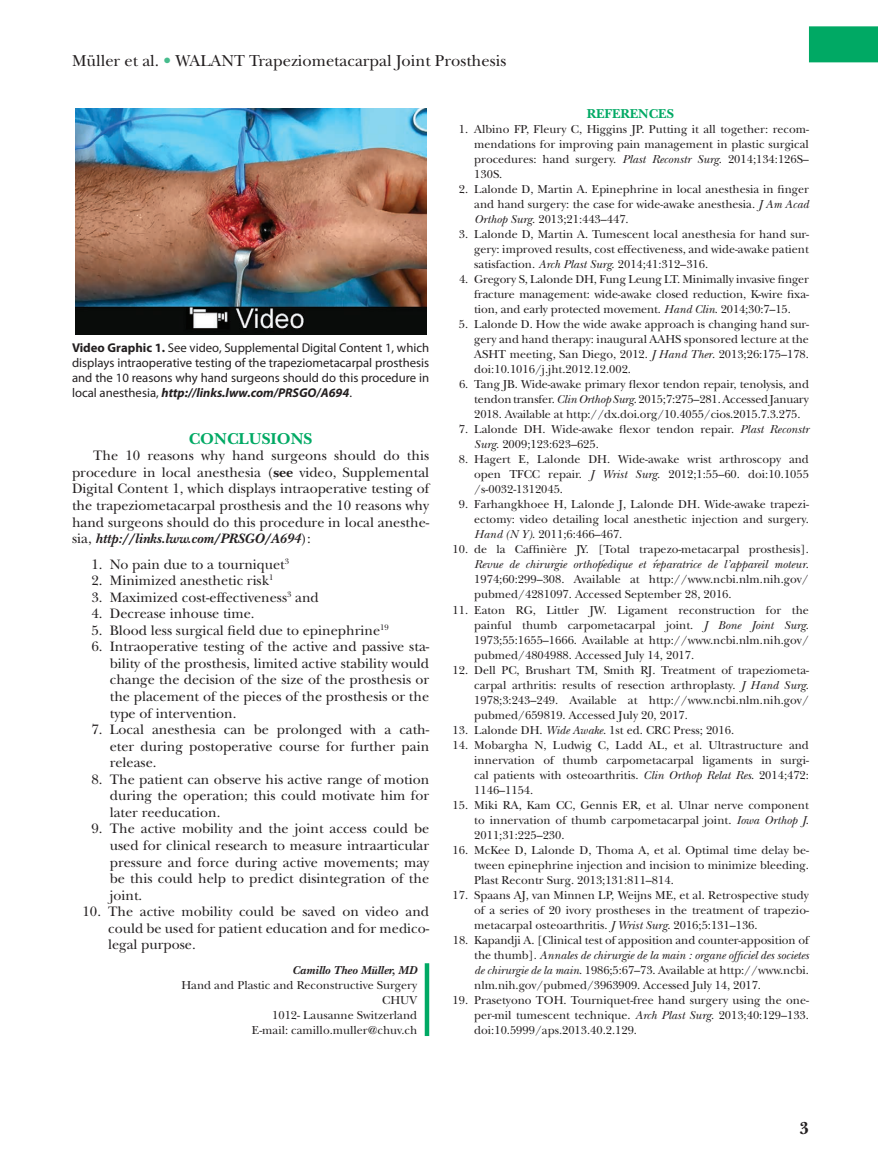
<style>
.page{position:relative;width:878px;height:1175px;background:#fff}
.page>*{position:absolute;margin:0;border:0;box-sizing:border-box;transform-origin:0 0}
.t1{font:700 18px "New Baskerville";color:#231f20}
.t2{font:16.5px "New Baskerville";color:#231f20}
.t3{font:700 16.5px "New Baskerville";color:#00a964}
.t4{font:14.25px/16.5px "New Baskerville";color:#231f20;text-align:justify}
.t5{font:700 13.5px "New Baskerville";color:#00a964}
.t6{font:12.75px/15px "Myriad Pro";color:#231f20;text-align:justify}
.t7{font:12px/15px "New Baskerville";color:#231f20;text-align:justify}
.t8{font:italic 700 12px "New Baskerville";color:#231f20}
.s1{color:#47bc8d}
.s2{font-weight:700}
.s3{font-weight:700;font-style:italic}
.s4{font-style:italic}
.s5{font-family:"Gandhari Unicode"}
</style>
<div class="page">
<div style="left:808px;top:26px;width:70px;height:36px;background:#00a964"></div>
<div style="left:424px;top:963px;width:5px;height:73px;background:#00a964"></div>
<img style="left:75px;top:108px;width:351px;height:227px">
<h2 class="t2" style="left:72px;top:51px;width:435px">Müller et al. <span class="s1">•</span> WALANT Trapeziometacarpal Joint Prosthesis</h2>
<p class="t6" style="left:72px;top:340px;width:359px"><span class="s2">Video Graphic 1.</span> See video, Supplemental Digital Content 1, which displays intraoperative testing of the trapeziometacarpal prosthesis and the 10 reasons why hand surgeons should do this procedure in local anesthesia, <span class="s3">http://links.lww.com/PRSGO/A694</span>.</p>
<h2 class="t3" style="left:189px;top:429px;width:125px">CONCLUSIONS</h2>
<p class="t4" style="left:72px;top:447px;width:359px;text-indent:21px">The 10 reasons why hand surgeons should do this procedure in local anesthesia (<span class="s2">see</span> video, Supplemental Digital Content 1, which displays intraoperative testing of the trapeziometacarpal prosthesis and the 10 reasons why hand surgeons should do this procedure in local anesthe&shy;sia, <span class="s3">http://links.lww.com/PRSGO/A694</span>):</p>
<p class="t4" style="left:91px;top:556px;width:199px">1. No pain due to a tourniquet<sup>3</sup></p>
<p class="t4" style="left:92px;top:572px;width:183px">2. Minimized anesthetic risk<sup>1</sup></p>
<p class="t4" style="left:92px;top:589px;width:229px">3. Maximized cost-effectiveness<sup>3</sup> and</p>
<p class="t4" style="left:91px;top:605px;width:165px">4. Decrease inhouse time.</p>
<p class="t4" style="left:91px;top:622px;width:299px">5. Blood less surgical field due to epinephrine<sup>19</sup></p>
<p class="t4" style="left:110px;top:638px;width:321px;text-indent:-18px">6. Intraoperative testing of the active and passive sta&shy;bility of the prosthesis, limited active stability would change the decision of the size of the prosthesis or the placement of the pieces of the prosthesis or the type of intervention.</p>
<p class="t4" style="left:110px;top:721px;width:321px;text-indent:-18px">7. Local anesthesia can be prolonged with a cath&shy;eter during postoperative course for further pain release.</p>
<p class="t4" style="left:110px;top:771px;width:321px;text-indent:-18px">8. The patient can observe his active range of motion during the operation; this could motivate him for later reeducation.</p>
<p class="t4" style="left:110px;top:820px;width:321px;text-indent:-18px">9. The active mobility and the joint access could be used for clinical research to measure intraarticular pressure and force during active movements; may be this could help to predict disintegration of the joint.</p>
<p class="t4" style="left:108px;top:903px;width:322px;text-indent:-26px">10. The active mobility could be saved on video and could be used for patient education and for medico&shy;legal purpose.</p>
<p class="t8" style="left:292px;top:963px;width:126px">Camillo Theo Müller, MD</p>
<p class="t7" style="left:181px;top:977px;width:237px;text-align:right">Hand and Plastic and Reconstructive Surgery<br>CHUV<br>1012- Lausanne Switzerland<br>E-mail: camillo.muller@chuv.ch</p>
<p class="t5" style="left:586px;top:106px;width:89px">REFERENCES</p>
<p class="t7" style="left:474px;top:122px;width:336px;text-indent:-15px">1. Albino FP, Fleury C, Higgins JP. Putting it all together: recom&shy;mendations for improving pain management in plastic surgical procedures: hand surgery. <span class="s4">Plast Reconstr Surg</span>. 2014;134:126S– 130S.</p>
<p class="t7" style="left:474px;top:182px;width:336px;text-indent:-15px">2. Lalonde D, Martin A. Epinephrine in local anesthesia in finger and hand surgery: the case for wide-awake anesthesia. <span class="s4">J Am Acad Orthop Surg</span>. 2013;21:443–447.</p>
<p class="t7" style="left:474px;top:227px;width:336px;text-indent:-15px">3. Lalonde D, Martin A. Tumescent local anesthesia for hand sur&shy;gery: improved results, cost effectiveness, and wide-awake patient satisfaction. <span class="s4">Arch Plast Surg</span>. 2014;41:312–316.</p>
<p class="t7" style="left:474px;top:272px;width:336px;text-indent:-15px">4. Gregory S, Lalonde DH, Fung Leung LT. Minimally invasive finger fracture management: wide-awake closed reduction, K-wire fixa&shy;tion, and early protected movement. <span class="s4">Hand Clin</span>. 2014;30:7–15.</p>
<p class="t7" style="left:474px;top:317px;width:336px;text-indent:-15px">5. Lalonde D. How the wide awake approach is changing hand sur&shy;gery and hand therapy: inaugural AAHS sponsored lecture at the ASHT meeting, San Diego, 2012. <span class="s4">J Hand Ther</span>. 2013;26:175–178. doi:10.1016/j.jht.2012.12.002.</p>
<p class="t7" style="left:474px;top:377px;width:336px;text-indent:-15px">6. Tang JB. Wide-awake primary flexor tendon repair, tenolysis, and tendon transfer. <span class="s4">Clin Orthop Surg</span>. 2015;7:275–281. Accessed January 2018. Available at http://dx.doi.org/10.4055/cios.2015.7.3.275.</p>
<p class="t7" style="left:474px;top:422px;width:336px;text-indent:-15px">7. Lalonde DH. Wide-awake flexor tendon repair. <span class="s4">Plast Reconstr<br>Surg</span>. 2009;123:623–625.</p>
<p class="t7" style="left:474px;top:452px;width:336px;text-indent:-15px">8. Hagert E, Lalonde DH. Wide-awake wrist arthroscopy and open TFCC repair. <span class="s4">J Wrist Surg</span>. 2012;1:55–60. doi:10.1055 /s-0032-1312045.</p>
<p class="t7" style="left:474px;top:497px;width:336px;text-indent:-15px">9. Farhangkhoee H, Lalonde J, Lalonde DH. Wide-awake trapezi&shy;ectomy: video detailing local anesthetic injection and surgery.<br><span class="s4">Hand (N Y)</span>. 2011;6:466–467.</p>
<p class="t7" style="left:474px;top:542px;width:336px;text-indent:-22px">10. de la Caffinière JY. [Total trapezo-metacarpal prosthesis].<br><span class="s4">Revue de chirurgie orthope</span><span class="s5">́</span><span class="s4">dique et re</span><span class="s5">́</span><span class="s4">paratrice de l’appareil moteur</span>.<br>1974;60:299–308. Available at http://www.ncbi.nlm.nih.gov/ pubmed/4281097. Accessed September 28, 2016.</p>
<p class="t7" style="left:474px;top:602px;width:336px;text-indent:-22px">11. Eaton RG, Littler JW. Ligament reconstruction for the painful thumb carpometacarpal joint. <span class="s4">J Bone Joint Surg</span>.<br>1973;55:1655–1666. Available at http://www.ncbi.nlm.nih.gov/ pubmed/4804988. Accessed July 14, 2017.</p>
<p class="t7" style="left:474px;top:662px;width:336px;text-indent:-22px">12. Dell PC, Brushart TM, Smith RJ. Treatment of trapeziometa&shy;carpal arthritis: results of resection arthroplasty. <span class="s4">J Hand Surg</span>.<br>1978;3:243–249. Available at http://www.ncbi.nlm.nih.gov/ pubmed/659819. Accessed July 20, 2017.</p>
<p class="t7" style="left:452px;top:722px;width:283px">13. Lalonde DH. <span class="s4">Wide Awake</span>. 1st ed. CRC Press; 2016.</p>
<p class="t7" style="left:474px;top:737px;width:336px;text-indent:-22px">14. Mobargha N, Ludwig C, Ladd AL, et al. Ultrastructure and innervation of thumb carpometacarpal ligaments in surgi&shy;cal patients with osteoarthritis. <span class="s4">Clin Orthop Relat Res</span>. 2014;472:<br>1146–1154.</p>
<p class="t7" style="left:474px;top:797px;width:336px;text-indent:-22px">15. Miki RA, Kam CC, Gennis ER, et al. Ulnar nerve component to innervation of thumb carpometacarpal joint. <span class="s4">Iowa Orthop J</span>.<br>2011;31:225–230.</p>
<p class="t7" style="left:474px;top:842px;width:336px;text-indent:-22px">16. McKee D, Lalonde D, Thoma A, et al. Optimal time delay be&shy;tween epinephrine injection and incision to minimize bleeding.<br>Plast Recontr Surg. 2013;131:811–814.</p>
<p class="t7" style="left:474px;top:887px;width:336px;text-indent:-22px">17. Spaans AJ, van Minnen LP, Weijns ME, et al. Retrospective study of a series of 20 ivory prostheses in the treatment of trapezio&shy;metacarpal osteoarthritis. <span class="s4">J Wrist Surg</span>. 2016;5:131–136.</p>
<p class="t7" style="left:474px;top:932px;width:336px;text-indent:-21px">18. Kapandji A. [Clinical test of apposition and counter-apposition of the thumb]. <span class="s4">Annales de chirurgie de la main : organe officiel des societes de chirurgie de la main</span>. 1986;5:67–73. Available at http://www.ncbi. nlm.nih.gov/pubmed/3963909. Accessed July 14, 2017.</p>
<p class="t7" style="left:474px;top:992px;width:336px;text-indent:-22px">19. Prasetyono TOH. Tourniquet-free hand surgery using the one&shy;per-mil tumescent technique. <span class="s4">Arch Plast Surg</span>. 2013;40:129–133. doi:10.5999/aps.2013.40.2.129.</p>
<h1 class="t1" style="left:799px;top:1118px;width:11px">3</h1>
</div>
